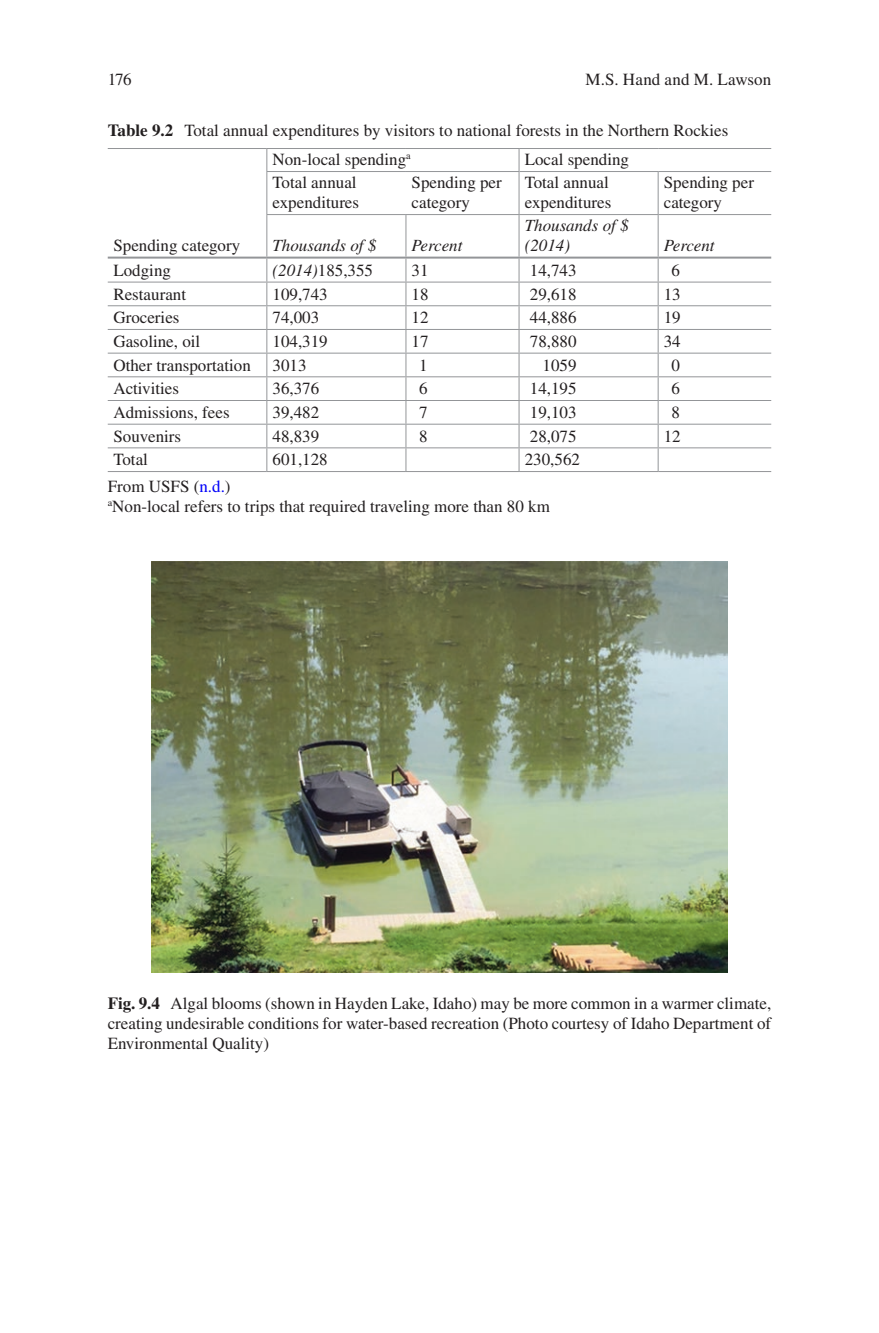
<style>
.page{position:relative;width:879px;height:1333px;background:#fff}
.page>*{position:absolute;margin:0;border:0;box-sizing:border-box;transform-origin:0 0}
.t1{font:17px/20px "Cdwjnb Jyvtmd Times LT Std";color:#231f20}
.t2{font:italic 17px/20px "Dcsvyp Myjpqw Times LT Std";color:#231f20}
.t3{font:17px "Dhbnbd Rdqxjx Times LT Std";letter-spacing:.005em;color:#231f20}
.s1{font-family:"Kgvnmn Hvfsdc Times LT Std";font-weight:700}
.s2{font-family:"Dcsvyp Myjpqw Times LT Std";font-style:italic}
.s3{color:#0000fa}
</style>
<div class="page">
<hr style="left:108px;top:256px;width:159px;height:2px;background:#939598">
<hr style="left:108px;top:148px;width:159px;height:1px;background:#939598">
<hr style="left:267px;top:148px;width:139px;height:1px;background:#939598">
<svg style="left:266px;top:149px;width:1px;height:22px"></svg>
<hr style="left:406px;top:148px;width:113px;height:1px;background:#939598">
<hr style="left:406px;top:171px;width:113px;height:1px;background:#939598">
<hr style="left:518px;top:172px;width:1px;height:42px;background:#939598">
<hr style="left:657px;top:172px;width:1px;height:42px;background:#939598">
<hr style="left:406px;top:214px;width:113px;height:1px;background:#939598">
<hr style="left:406px;top:256px;width:113px;height:2px;background:#939598">
<hr style="left:519px;top:214px;width:139px;height:1px;background:#939598">
<hr style="left:518px;top:215px;width:1px;height:41px;background:#939598">
<hr style="left:519px;top:256px;width:139px;height:2px;background:#939598">
<hr style="left:658px;top:214px;width:113px;height:1px;background:#939598">
<hr style="left:657px;top:215px;width:1px;height:41px;background:#939598">
<hr style="left:658px;top:256px;width:113px;height:2px;background:#939598">
<hr style="left:108px;top:281px;width:159px;height:1px;background:#939598">
<hr style="left:267px;top:281px;width:139px;height:1px;background:#939598">
<hr style="left:406px;top:281px;width:113px;height:1px;background:#939598">
<hr style="left:519px;top:281px;width:139px;height:1px;background:#939598">
<hr style="left:658px;top:281px;width:113px;height:1px;background:#939598">
<hr style="left:108px;top:305px;width:159px;height:1px;background:#939598">
<hr style="left:267px;top:305px;width:139px;height:1px;background:#939598">
<hr style="left:406px;top:305px;width:113px;height:1px;background:#939598">
<hr style="left:519px;top:305px;width:139px;height:1px;background:#939598">
<hr style="left:658px;top:305px;width:113px;height:1px;background:#939598">
<hr style="left:108px;top:329px;width:159px;height:1px;background:#939598">
<hr style="left:267px;top:329px;width:139px;height:1px;background:#939598">
<hr style="left:406px;top:329px;width:113px;height:1px;background:#939598">
<hr style="left:519px;top:329px;width:139px;height:1px;background:#939598">
<hr style="left:658px;top:329px;width:113px;height:1px;background:#939598">
<hr style="left:108px;top:352px;width:159px;height:1px;background:#939598">
<hr style="left:267px;top:352px;width:139px;height:1px;background:#939598">
<hr style="left:406px;top:352px;width:113px;height:1px;background:#939598">
<hr style="left:519px;top:352px;width:139px;height:1px;background:#939598">
<hr style="left:658px;top:352px;width:113px;height:1px;background:#939598">
<hr style="left:108px;top:376px;width:159px;height:1px;background:#939598">
<hr style="left:267px;top:376px;width:139px;height:1px;background:#939598">
<hr style="left:406px;top:376px;width:113px;height:1px;background:#939598">
<hr style="left:519px;top:376px;width:139px;height:1px;background:#939598">
<hr style="left:658px;top:376px;width:113px;height:1px;background:#939598">
<hr style="left:108px;top:400px;width:159px;height:1px;background:#939598">
<hr style="left:267px;top:400px;width:139px;height:1px;background:#939598">
<hr style="left:406px;top:400px;width:113px;height:1px;background:#939598">
<hr style="left:519px;top:400px;width:139px;height:1px;background:#939598">
<hr style="left:658px;top:400px;width:113px;height:1px;background:#939598">
<hr style="left:108px;top:423px;width:159px;height:1px;background:#939598">
<hr style="left:267px;top:423px;width:139px;height:1px;background:#939598">
<hr style="left:406px;top:423px;width:113px;height:1px;background:#939598">
<hr style="left:519px;top:423px;width:139px;height:1px;background:#939598">
<hr style="left:658px;top:423px;width:113px;height:1px;background:#939598">
<hr style="left:266px;top:171px;width:140px;height:1px;background:#939598">
<hr style="left:266px;top:172px;width:1px;height:42px;background:#939598">
<hr style="left:266px;top:214px;width:140px;height:1px;background:#939598">
<hr style="left:266px;top:215px;width:1px;height:41px;background:#939598">
<hr style="left:405px;top:215px;width:1px;height:41px;background:#939598">
<hr style="left:267px;top:256px;width:139px;height:2px;background:#939598">
<hr style="left:519px;top:148px;width:139px;height:1px;background:#939598">
<svg style="left:518px;top:149px;width:1px;height:22px"></svg>
<hr style="left:658px;top:148px;width:113px;height:1px;background:#939598">
<hr style="left:519px;top:171px;width:139px;height:1px;background:#939598">
<hr style="left:658px;top:171px;width:113px;height:1px;background:#939598">
<hr style="left:519px;top:447px;width:139px;height:1px;background:#939598">
<hr style="left:519px;top:471px;width:139px;height:1px;background:#939598">
<hr style="left:406px;top:447px;width:113px;height:1px;background:#939598">
<svg style="left:518px;top:258px;width:1px;height:213px"></svg>
<hr style="left:406px;top:471px;width:113px;height:1px;background:#939598">
<hr style="left:267px;top:447px;width:139px;height:1px;background:#939598">
<svg style="left:405px;top:258px;width:1px;height:213px"></svg>
<hr style="left:267px;top:471px;width:139px;height:1px;background:#939598">
<hr style="left:658px;top:447px;width:113px;height:1px;background:#939598">
<svg style="left:657px;top:258px;width:1px;height:213px"></svg>
<hr style="left:658px;top:471px;width:113px;height:1px;background:#939598">
<hr style="left:108px;top:447px;width:159px;height:1px;background:#939598">
<svg style="left:266px;top:258px;width:1px;height:213px"></svg>
<hr style="left:108px;top:471px;width:159px;height:1px;background:#939598">
<img style="left:151px;top:561px;width:577px;height:411px">
<p class="t1" style="left:108px;top:69px;width:25px">176</p>
<p class="t1" style="left:108px;top:120px;width:622px"><span class="s1">Table 9.2</span> Total annual expenditures by visitors to national forests in the Northern Rockies</p>
<p class="t3" style="left:585px;top:70px;width:187px">M.S. Hand and M. Lawson</p>
<p class="t1" style="left:113px;top:235px;width:128px">Spending category</p>
<p class="t1" style="left:272px;top:149px;width:140px">Non-local spending<sup>a</sup></p>
<p class="t1" style="left:525px;top:149px;width:106px">Local spending</p>
<p class="t1" style="left:272px;top:172px;width:88px">Total annual expenditures</p>
<p class="t1" style="left:412px;top:172px;width:92px">Spending per category</p>
<p class="t1" style="left:525px;top:172px;width:88px">Total annual expenditures</p>
<p class="t1" style="left:664px;top:172px;width:92px">Spending per category</p>
<p class="t2" style="left:272px;top:235px;width:105px">Thousands of $</p>
<p class="t2" style="left:412px;top:235px;width:52px">Percent</p>
<p class="t2" style="left:525px;top:215px;width:105px">Thousands of $ (2014)</p>
<p class="t2" style="left:664px;top:235px;width:52px">Percent</p>
<p class="t1" style="left:113px;top:260px;width:59px">Lodging</p>
<p class="t1" style="left:272px;top:260px;width:102px"><span class="s2">(2014)</span>185,355</p>
<p class="t1" style="left:412px;top:260px;width:18px">31</p>
<p class="t1" style="left:530px;top:260px;width:48px">14,743</p>
<p class="t1" style="left:671px;top:260px;width:10px">6</p>
<p class="t1" style="left:113px;top:284px;width:74px">Restaurant</p>
<p class="t1" style="left:272px;top:284px;width:57px">109,743</p>
<p class="t1" style="left:412px;top:284px;width:18px">18</p>
<p class="t1" style="left:530px;top:284px;width:48px">29,618</p>
<p class="t1" style="left:664px;top:284px;width:18px">13</p>
<p class="t1" style="left:113px;top:307px;width:68px">Groceries</p>
<p class="t1" style="left:272px;top:307px;width:48px">74,003</p>
<p class="t1" style="left:412px;top:307px;width:18px">12</p>
<p class="t1" style="left:530px;top:307px;width:48px">44,886</p>
<p class="t1" style="left:664px;top:307px;width:18px">19</p>
<p class="t1" style="left:113px;top:331px;width:88px">Gasoline, oil</p>
<p class="t1" style="left:272px;top:331px;width:57px">104,319</p>
<p class="t1" style="left:412px;top:331px;width:18px">17</p>
<p class="t1" style="left:530px;top:331px;width:48px">78,880</p>
<p class="t1" style="left:664px;top:331px;width:18px">34</p>
<p class="t1" style="left:113px;top:355px;width:139px">Other transportation</p>
<p class="t1" style="left:272px;top:355px;width:35px">3013</p>
<p class="t1" style="left:419px;top:355px;width:10px">1</p>
<p class="t1" style="left:542px;top:355px;width:35px">1059</p>
<p class="t1" style="left:671px;top:355px;width:10px">0</p>
<p class="t1" style="left:113px;top:378px;width:67px">Activities</p>
<p class="t1" style="left:272px;top:378px;width:48px">36,376</p>
<p class="t1" style="left:419px;top:378px;width:10px">6</p>
<p class="t1" style="left:530px;top:378px;width:48px">14,195</p>
<p class="t1" style="left:671px;top:378px;width:10px">6</p>
<p class="t1" style="left:113px;top:402px;width:118px">Admissions, fees</p>
<p class="t1" style="left:272px;top:402px;width:48px">39,482</p>
<p class="t1" style="left:419px;top:402px;width:10px">7</p>
<p class="t1" style="left:530px;top:402px;width:48px">19,103</p>
<p class="t1" style="left:671px;top:402px;width:10px">8</p>
<p class="t1" style="left:113px;top:426px;width:69px">Souvenirs</p>
<p class="t1" style="left:272px;top:426px;width:48px">48,839</p>
<p class="t1" style="left:419px;top:426px;width:10px">8</p>
<p class="t1" style="left:530px;top:426px;width:48px">28,075</p>
<p class="t1" style="left:664px;top:426px;width:18px">12</p>
<p class="t1" style="left:113px;top:449px;width:36px">Total</p>
<p class="t1" style="left:272px;top:449px;width:57px">601,128</p>
<p class="t1" style="left:525px;top:449px;width:57px">230,562</p>
<p class="t1" style="left:108px;top:476px;width:444px">From USFS (<span class="s3">n.d.</span>)<br><sup>a</sup>Non-local refers to trips that required traveling more than 80 km</p>
<p class="t1" style="left:108px;top:992px;width:665px;text-align:justify"><span class="s1">Fig. 9.4</span> Algal blooms (shown in Hayden Lake, Idaho) may be more common in a warmer climate, creating undesirable conditions for water-based recreation (Photo courtesy of Idaho Department of Environmental Quality)</p>
</div>
